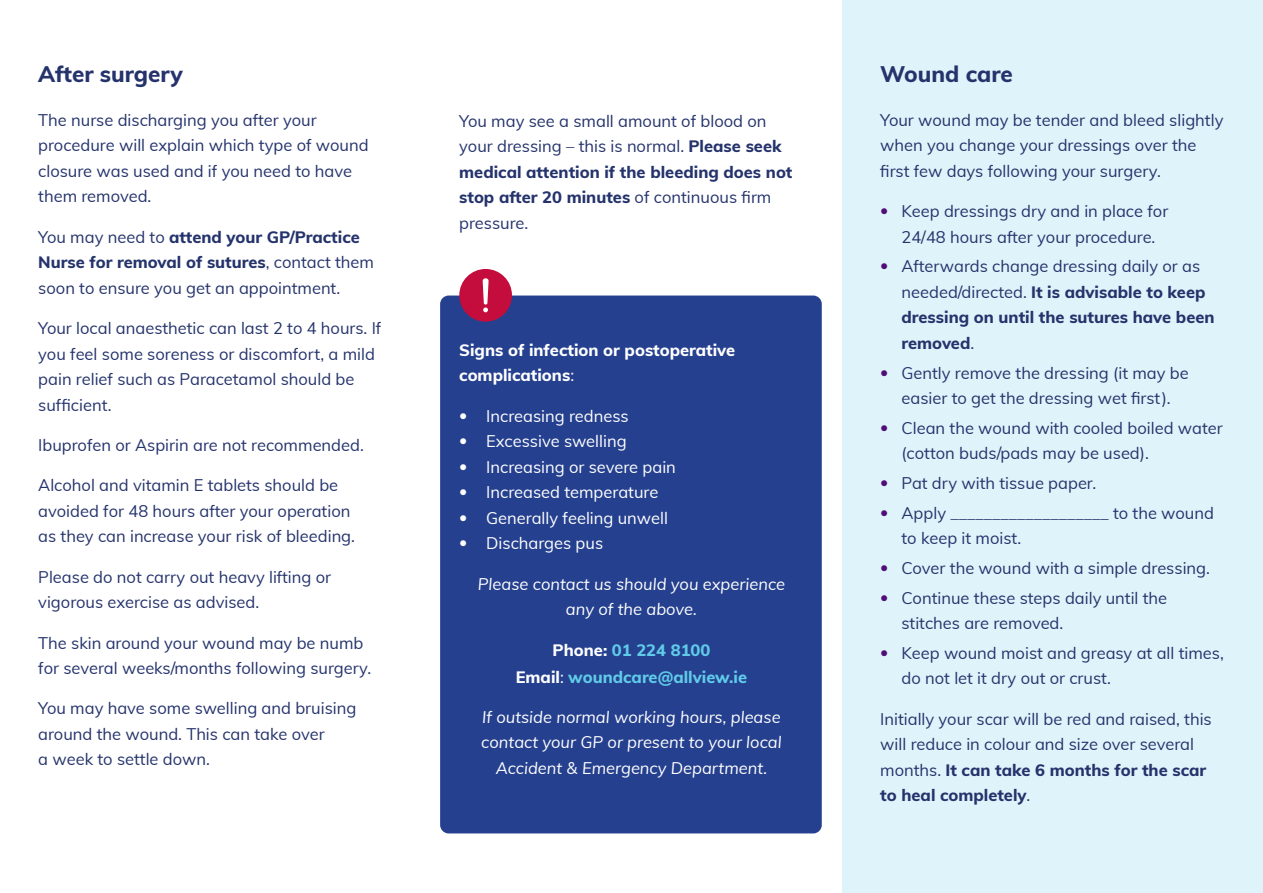
<style>
.page{position:relative;width:1263px;height:893px;background:#fff}
.page>*{position:absolute;margin:0;border:0;box-sizing:border-box;transform-origin:0 0}
.t1{font:800 22.5px "Muli";color:#25336c}
.t2{font:16.5px/25.5px "Muli";color:#25336c}
.t3{font:italic 16.5px/25.5px "Muli";color:#fff;text-align:center}
.t4{font:16.5px "Muli";color:#fff}
.t5{font:800 16.5px/25.5px "Muli";color:#25336c}
.t6{font:800 16.5px/25.5px "Muli";color:#fff}
.t7{font:800 16.5px/27px "Muli";color:#60cbe8;text-align:center}
.s1{font-weight:800}
.s2{font-weight:400}
.s3{font-family:"Avenir"}
.s4{color:#fff}
.s5{font-weight:400;color:#fff}
.s6{font-family:"Avenir";color:#510d77}
.s7{font-family:"Avenir";font-weight:400;color:#510d77}
</style>
<div class="page">
<div style="left:440px;top:296px;width:382px;height:537px;background:#25408f;border-radius:9px"></div>
<div style="left:842px;top:0;width:421px;height:893px;background:#dff4fa"></div>
<div style="left:459px;top:269px;width:53px;height:53px;background:#c40d3c;border-radius:50%"></div>
<svg style="left:482px;top:278px;width:7px;height:34px"></svg>
<h1 class="t1" style="left:38px;top:58px;width:146px">After surgery</h1>
<p class="t2" style="left:38px;top:106px;width:332px">The nurse discharging you after your procedure will explain which type of wound closure was used and if you need to have them removed.</p>
<p class="t2" style="left:38px;top:223px;width:337px">You may need to <span class="s1">attend your GP/Practice<br>Nurse for removal of sutures</span>, contact them soon to ensure you get an appointment.</p>
<p class="t2" style="left:38px;top:315px;width:345px">Your local anaesthetic can last 2 to 4 hours. If you feel some soreness or discomfort, a mild pain relief such as Paracetamol should be sufficient.</p>
<p class="t2" style="left:38px;top:431px;width:327px">Ibuprofen or Aspirin are not recommended.</p>
<p class="t2" style="left:38px;top:472px;width:318px">Alcohol and vitamin E tablets should be avoided for 48 hours after your operation as they can increase your risk of bleeding.</p>
<p class="t2" style="left:38px;top:563px;width:294px">Please do not carry out heavy lifting or vigorous exercise as advised.</p>
<p class="t2" style="left:38px;top:629px;width:334px">The skin around your wound may be numb for several weeks/months following surgery.</p>
<p class="t2" style="left:38px;top:695px;width:320px">You may have some swelling and bruising around the wound. This can take over<br>a week to settle down.</p>
<p class="t2" style="left:459px;top:107px;width:335px">You may see a small amount of blood on your dressing – this is normal. <span class="s1">Please seek medical attention if the bleeding does not stop after 20 minutes</span> of continuous firm pressure.</p>
<p class="t6" style="left:459px;top:336px;width:277px">Signs of infection or postoperative complications<span class="s2">:</span></p>
<p class="t4" style="left:459px;top:404px;width:171px"><span class="s3">•</span> Increasing redness</p>
<p class="t4" style="left:459px;top:429px;width:169px"><span class="s3">•</span> Excessive swelling</p>
<p class="t4" style="left:459px;top:455px;width:218px"><span class="s3">•</span> Increasing or severe pain</p>
<p class="t4" style="left:459px;top:480px;width:201px"><span class="s3">•</span> Increased temperature</p>
<p class="t4" style="left:459px;top:506px;width:210px"><span class="s3">•</span> Generally feeling unwell</p>
<p class="t4" style="left:459px;top:531px;width:145px"><span class="s3">•</span> Discharges pus</p>
<p class="t3" style="left:478px;top:570px;width:309px">Please contact us should you experience any of the above.</p>
<p class="t7" style="left:516px;top:635px;width:233px"><span class="s4">Phone:</span> 01 224 8100<br><span class="s4">Email</span><span class="s5">:</span> woundcare@allview.ie</p>
<p class="t3" style="left:481px;top:703px;width:302px">If outside normal working hours, please contact your GP or present to your local<br>Accident &amp; Emergency Department.</p>
<h1 class="t1" style="left:880px;top:58px;width:134px">Wound care</h1>
<p class="t2" style="left:880px;top:106px;width:345px">Your wound may be tender and bleed slightly when you change your dressings over the first few days following your surgery.</p>
<p class="t2" style="left:880px;top:198px;width:290px;text-align:center"><span class="s6">•</span> Keep dressings dry and in place for<br>24/48 hours after your procedure.</p>
<p class="t5" style="left:901px;top:253px;width:315px;text-indent:-21px"><span class="s7">•</span> <span class="s2">Afterwards change dressing daily or as needed/directed.</span> It is advisable to keep dressing on until the sutures have been removed<span class="s2">.</span></p>
<p class="t2" style="left:880px;top:359px;width:310px;text-align:center"><span class="s6">•</span> Gently remove the dressing (it may be easier to get the dressing wet first).</p>
<p class="t2" style="left:901px;top:414px;width:323px;text-indent:-21px"><span class="s6">•</span> Clean the wound with cooled boiled water (cotton buds/pads may be used).</p>
<p class="t2" style="left:880px;top:469px;width:218px"><span class="s6">•</span> Pat dry with tissue paper.</p>
<p class="t2" style="left:901px;top:499px;width:314px;text-indent:-21px"><span class="s6">•</span> Apply ___________________ to the wound to keep it moist.</p>
<p class="t2" style="left:880px;top:554px;width:331px"><span class="s6">•</span> Cover the wound with a simple dressing.</p>
<p class="t2" style="left:901px;top:584px;width:267px;text-indent:-21px"><span class="s6">•</span> Continue these steps daily until the stitches are removed.</p>
<p class="t2" style="left:901px;top:639px;width:324px;text-indent:-21px"><span class="s6">•</span> Keep wound moist and greasy at all times, do not let it dry out or crust.</p>
<p class="t2" style="left:880px;top:705px;width:333px">Initially your scar will be red and raised, this will reduce in colour and size over several months. <span class="s1">It can take 6 months for the scar to heal completely</span>.</p>
</div>
